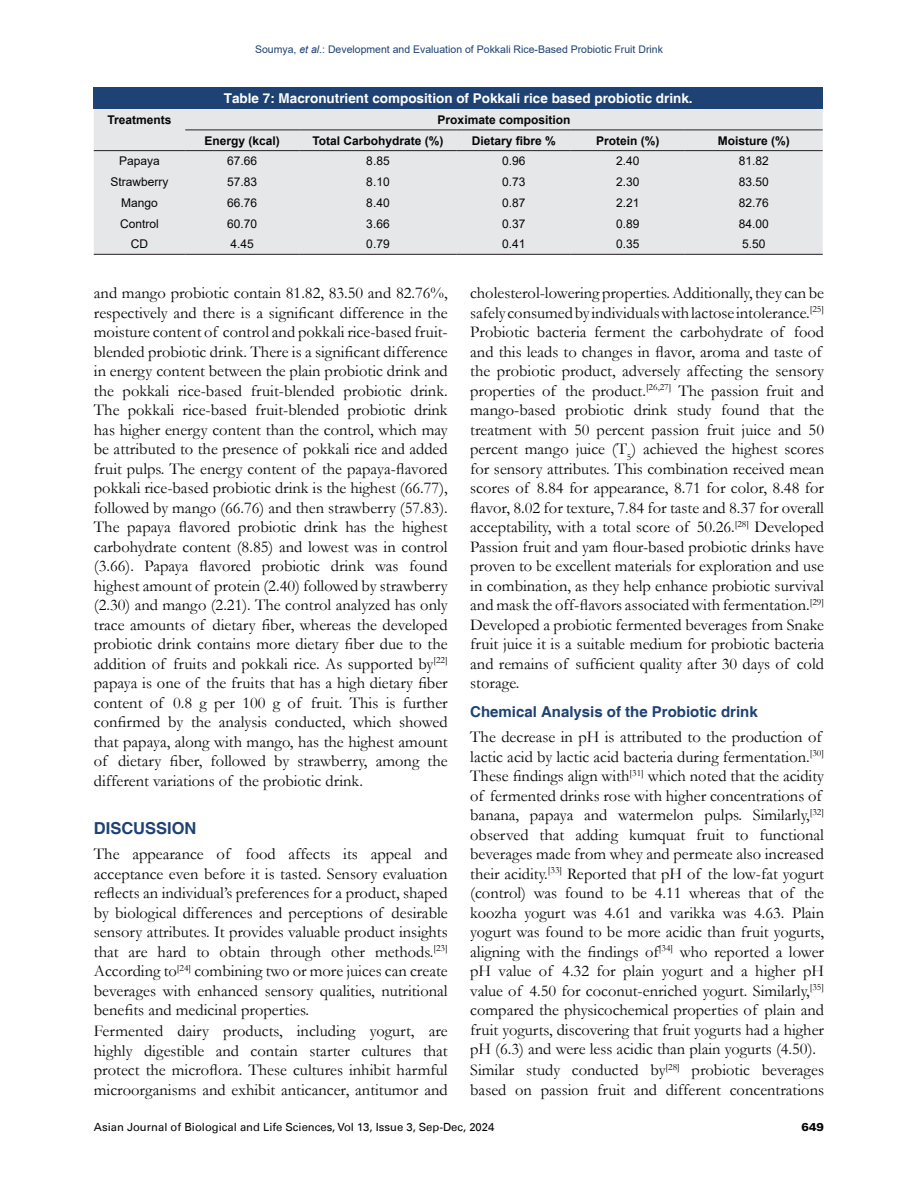
<style>
.page{position:relative;width:918px;height:1188px;background:#fff}
.page>*{position:absolute;margin:0;border:0;box-sizing:border-box;transform-origin:0 0}
.Body_Text{font:16.5px/19.5px "Garamond";color:#050406;text-align:justify}
.t1{font:700 16.5px "Helvetica";color:#1e4273}
.t2{font:700 15px "Helvetica";color:#1e4273}
.Table_Caption{font:700 13.5px "Helvetica";color:#fff}
.Tb_Txt{font:12px "Arial";color:#050406}
.TCH{font:700 12px "Arial";color:#050406}
.t3{font:11.25px "Univers LT";color:#050406}
.t4{font:900 11.25px "Univers LT";color:#050406}
.t5{font:10.5px "Arial";color:#1e4273}
.s1{font-style:italic}
</style>
<div class="page">
<div style="left:94px;top:87px;width:729px;height:22px;background:#1e4273"></div>
<div style="left:94px;top:109px;width:729px;height:145px;background:#e6e7e9"></div>
<hr style="left:185px;top:130px;width:114px;height:1px;background:#231f20">
<hr style="left:299px;top:130px;width:158px;height:1px;background:#231f20">
<hr style="left:457px;top:130px;width:114px;height:1px;background:#231f20">
<hr style="left:571px;top:130px;width:114px;height:1px;background:#231f20">
<hr style="left:685px;top:130px;width:138px;height:1px;background:#231f20">
<hr style="left:185px;top:150px;width:114px;height:1px;background:#231f20">
<hr style="left:299px;top:150px;width:158px;height:1px;background:#231f20">
<hr style="left:457px;top:150px;width:114px;height:1px;background:#231f20">
<hr style="left:571px;top:150px;width:114px;height:1px;background:#231f20">
<hr style="left:685px;top:150px;width:138px;height:1px;background:#231f20">
<hr style="left:94px;top:254px;width:91px;height:1px;background:#231f20">
<hr style="left:185px;top:254px;width:114px;height:1px;background:#231f20">
<hr style="left:299px;top:254px;width:158px;height:1px;background:#231f20">
<hr style="left:457px;top:254px;width:114px;height:1px;background:#231f20">
<hr style="left:571px;top:254px;width:114px;height:1px;background:#231f20">
<hr style="left:685px;top:254px;width:138px;height:1px;background:#231f20">
<hr style="left:94px;top:150px;width:91px;height:1px;background:#231f20">
<p class="t5" style="left:255px;top:42px;width:409px">Soumya, <span class="s1">et al</span>.: Development and Evaluation of Pokkali Rice-Based Probiotic Fruit Drink</p>
<p class="Table_Caption" style="left:224px;top:90px;width:470px">Table 7: Macronutrient composition of Pokkali rice based probiotic drink.</p>
<p class="TCH" style="left:107px;top:111px;width:66px">Treatments</p>
<p class="TCH" style="left:438px;top:111px;width:134px">Proximate composition</p>
<p class="TCH" style="left:205px;top:132px;width:77px">Energy (kcal)</p>
<p class="TCH" style="left:312px;top:132px;width:133px">Total Carbohydrate (%)</p>
<p class="TCH" style="left:472px;top:132px;width:86px">Dietary fibre %</p>
<p class="TCH" style="left:596px;top:132px;width:65px">Protein (%)</p>
<p class="TCH" style="left:718px;top:132px;width:73px">Moisture (%)</p>
<p class="Tb_Txt" style="left:119px;top:153px;width:42px">Papaya</p>
<p class="Tb_Txt" style="left:227px;top:153px;width:32px">67.66</p>
<p class="Tb_Txt" style="left:366px;top:153px;width:25px">8.85</p>
<p class="Tb_Txt" style="left:502px;top:153px;width:25px">0.96</p>
<p class="Tb_Txt" style="left:616px;top:153px;width:25px">2.40</p>
<p class="Tb_Txt" style="left:739px;top:153px;width:32px">81.82</p>
<p class="Tb_Txt" style="left:110px;top:174px;width:60px">Strawberry</p>
<p class="Tb_Txt" style="left:227px;top:174px;width:32px">57.83</p>
<p class="Tb_Txt" style="left:366px;top:174px;width:25px">8.10</p>
<p class="Tb_Txt" style="left:502px;top:174px;width:25px">0.73</p>
<p class="Tb_Txt" style="left:616px;top:174px;width:25px">2.30</p>
<p class="Tb_Txt" style="left:739px;top:174px;width:32px">83.50</p>
<p class="Tb_Txt" style="left:121px;top:194px;width:38px">Mango</p>
<p class="Tb_Txt" style="left:227px;top:194px;width:32px">66.76</p>
<p class="Tb_Txt" style="left:366px;top:194px;width:25px">8.40</p>
<p class="Tb_Txt" style="left:502px;top:194px;width:25px">0.87</p>
<p class="Tb_Txt" style="left:616px;top:194px;width:25px">2.21</p>
<p class="Tb_Txt" style="left:739px;top:194px;width:32px">82.76</p>
<p class="Tb_Txt" style="left:120px;top:215px;width:40px">Control</p>
<p class="Tb_Txt" style="left:227px;top:215px;width:32px">60.70</p>
<p class="Tb_Txt" style="left:366px;top:215px;width:25px">3.66</p>
<p class="Tb_Txt" style="left:502px;top:215px;width:25px">0.37</p>
<p class="Tb_Txt" style="left:616px;top:215px;width:25px">0.89</p>
<p class="Tb_Txt" style="left:739px;top:215px;width:32px">84.00</p>
<p class="Tb_Txt" style="left:131px;top:236px;width:19px">CD</p>
<p class="Tb_Txt" style="left:231px;top:236px;width:25px">4.45</p>
<p class="Tb_Txt" style="left:366px;top:236px;width:25px">0.79</p>
<p class="Tb_Txt" style="left:502px;top:236px;width:25px">0.41</p>
<p class="Tb_Txt" style="left:616px;top:236px;width:25px">0.35</p>
<p class="Tb_Txt" style="left:742px;top:236px;width:25px">5.50</p>
<p class="Body_Text" style="left:94px;top:283px;width:355px">and mango probiotic contain 81.82, 83.50 and 82.76%, respectively and there is a significant difference in the moisture content of control and pokkali rice-based fruit&shy;blended probiotic drink. There is a significant difference in energy content between the plain probiotic drink and the pokkali rice-based fruit-blended probiotic drink.<br>The pokkali rice-based fruit-blended probiotic drink has higher energy content than the control, which may be attributed to the presence of pokkali rice and added fruit pulps. The energy content of the papaya-flavored pokkali rice-based probiotic drink is the highest (66.77), followed by mango (66.76) and then strawberry (57.83).<br>The papaya flavored probiotic drink has the highest carbohydrate content (8.85) and lowest was in control (3.66). Papaya flavored probiotic drink was found highest amount of protein (2.40) followed by strawberry (2.30) and mango (2.21). The control analyzed has only trace amounts of dietary fiber, whereas the developed probiotic drink contains more dietary fiber due to the addition of fruits and pokkali rice. As supported by<sup>[22] </sup>papaya is one of the fruits that has a high dietary fiber content of 0.8 g per 100 g of fruit. This is further confirmed by the analysis conducted, which showed that papaya, along with mango, has the highest amount of dietary fiber, followed by strawberry, among the different variations of the probiotic drink.</p>
<h1 class="t1" style="left:94px;top:818px;width:104px">DISCUSSION</h1>
<p class="Body_Text" style="left:94px;top:844px;width:355px">The appearance of food affects its appeal and acceptance even before it is tasted. Sensory evaluation reflects an individual’s preferences for a product, shaped by biological differences and perceptions of desirable sensory attributes. It provides valuable product insights that are hard to obtain through other methods.<sup>[23] </sup>According to<sup>[24]</sup> combining two or more juices can create beverages with enhanced sensory qualities, nutritional benefits and medicinal properties.</p>
<p class="Body_Text" style="left:94px;top:1021px;width:355px">Fermented dairy products, including yogurt, are highly digestible and contain starter cultures that protect the microflora. These cultures inhibit harmful microorganisms and exhibit anticancer, antitumor and</p>
<p class="Body_Text" style="left:470px;top:283px;width:355px;text-align:left">cholesterol-lowering properties. Additionally, they can be safely consumed by individuals with lactose intolerance.<sup>[25] </sup>Probiotic bacteria ferment the carbohydrate of food and this leads to changes in flavor, aroma and taste of the probiotic product, adversely affecting the sensory properties of the product.<sup>[26,27]</sup> The passion fruit and mango-based probiotic drink study found that the treatment with 50 percent passion fruit juice and 50 percent mango juice (T<sub>5</sub>) achieved the highest scores for sensory attributes. This combination received mean scores of 8.84 for appearance, 8.71 for color, 8.48 for flavor, 8.02 for texture, 7.84 for taste and 8.37 for overall acceptability, with a total score of 50.26.<sup>[28]</sup> Developed Passion fruit and yam flour-based probiotic drinks have proven to be excellent materials for exploration and use in combination, as they help enhance probiotic survival and mask the off-flavors associated with fermentation.<sup>[29] </sup>Developed a probiotic fermented beverages from Snake fruit juice it is a suitable medium for probiotic bacteria and remains of sufficient quality after 30 days of cold storage.</p>
<h2 class="t2" style="left:470px;top:702px;width:289px">Chemical Analysis of the Probiotic drink</h2>
<p class="Body_Text" style="left:470px;top:727px;width:355px;text-align:left">The decrease in pH is attributed to the production of lactic acid by lactic acid bacteria during fermentation.<sup>[30] </sup>These findings align with<sup>[31]</sup> which noted that the acidity of fermented drinks rose with higher concentrations of banana, papaya and watermelon pulps. Similarly,<sup>[32] </sup>observed that adding kumquat fruit to functional beverages made from whey and permeate also increased their acidity.<sup>[33]</sup> Reported that pH of the low-fat yogurt (control) was found to be 4.11 whereas that of the koozha yogurt was 4.61 and varikka was 4.63. Plain yogurt was found to be more acidic than fruit yogurts, aligning with the findings of<sup>[34]</sup> who reported a lower pH value of 4.32 for plain yogurt and a higher pH value of 4.50 for coconut-enriched yogurt. Similarly,<sup>[35] </sup>compared the physicochemical properties of plain and fruit yogurts, discovering that fruit yogurts had a higher pH (6.3) and were less acidic than plain yogurts (4.50).</p>
<p class="Body_Text" style="left:470px;top:1060px;width:355px">Similar study conducted by<sup>[28]</sup> probiotic beverages based on passion fruit and different concentrations</p>
<p class="t3" style="left:94px;top:1120px;width:402px">Asian Journal of Biological and Life Sciences, Vol 13, Issue 3, Sep-Dec, 2024</p>
<p class="t4" style="left:802px;top:1120px;width:24px">649</p>
</div>
